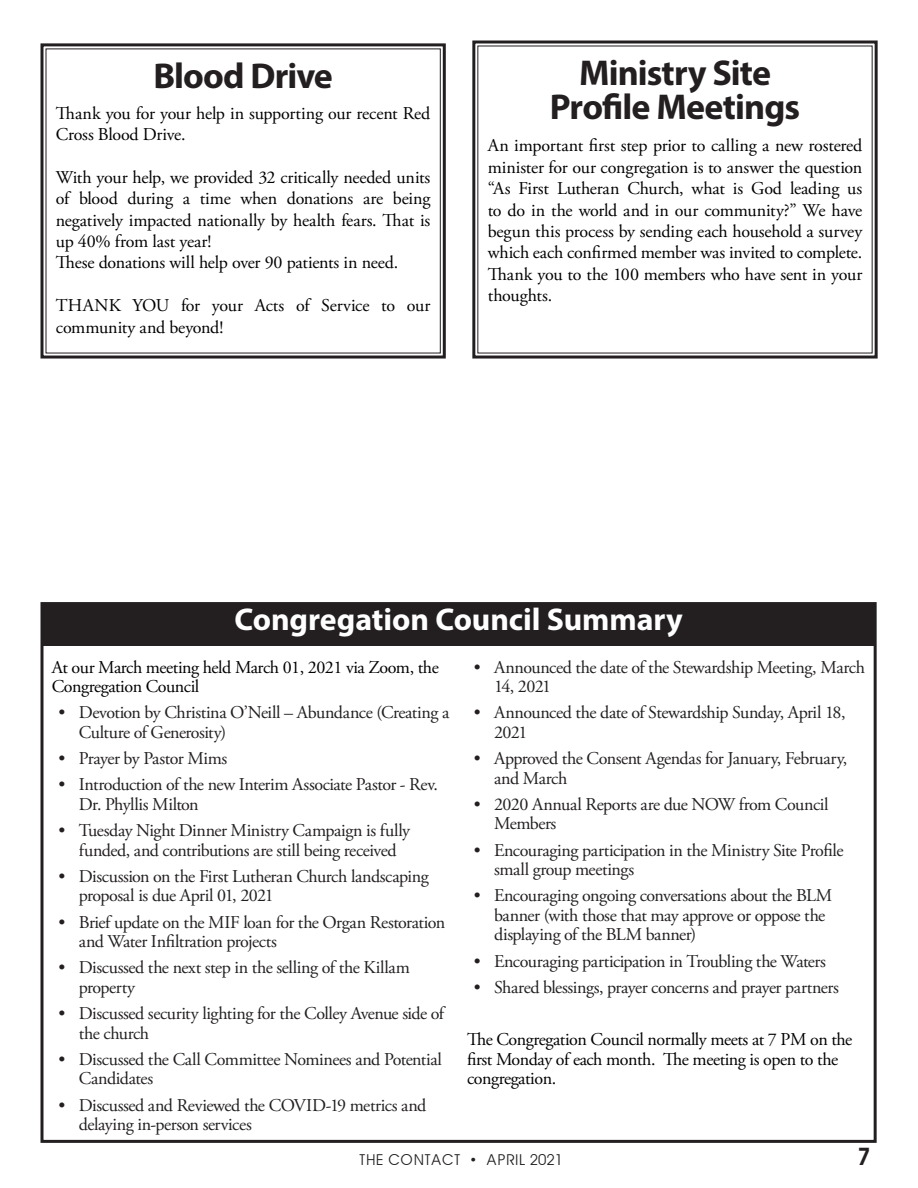
<style>
.page{position:relative;width:918px;height:1188px;background:#fff}
.page>*{position:absolute;margin:0;border:0;box-sizing:border-box;transform-origin:0 0}
.t1{font:700 36px/34.5px "Myriad Pro";letter-spacing:-.025em;color:#231f20;text-align:center}
.t2{font:700 31.5px "Myriad Pro";letter-spacing:-.005em;color:#fff}
.t3{font:600 24px "Avant Garde";color:#231f20}
.t4{font:18px/19.5px "Adobe Garamond Pro";letter-spacing:-.025em;color:#231f20}
.Names{font:18px/21.3px "Adobe Garamond Pro";letter-spacing:-.025em;color:#000}
.Names-2{font:18px/21.3px "Adobe Garamond Pro";letter-spacing:-.005em;color:#000}
.t5{font:15px "Avant Garde";color:#231f20}
</style>
<div class="page">
<div style="left:42px;top:603px;width:833px;height:43px;background:#231f20"></div>
<div style="left:40px;top:602px;width:837px;height:541px;border:3px solid #231f20"></div>
<svg style="left:40px;top:43px;width:406px;height:316px"></svg>
<svg style="left:472px;top:40px;width:406px;height:319px"></svg>
<p class="t1" style="left:153px;top:57px;width:181px">Blood Drive</p>
<p class="Names" style="left:56px;top:103px;width:376px">Thank you for your help in supporting our recent Red<br>Cross Blood Drive.</p>
<p class="Names" style="left:56px;top:167px;width:376px;text-align:justify">With your help, we provided 32 critically needed units of blood during a time when donations are being negatively impacted nationally by health fears. That is up 40% from last year!</p>
<p class="Names" style="left:56px;top:253px;width:344px">These donations will help over 90 patients in need.</p>
<p class="Names-2" style="left:56px;top:296px;width:376px">THANK YOU for your Acts of Service to our community and beyond!</p>
<p class="t1" style="left:550px;top:54px;width:252px">Ministry Site<br>Profile Meetings</p>
<p class="Names" style="left:488px;top:136px;width:376px;text-align:justify">An important first step prior to calling a new rostered minister for our congregation is to answer the question “As First Lutheran Church, what is God leading us to do in the world and in our community?” We have begun this process by sending each household a survey which each confirmed member was invited to complete.<br>Thank you to the 100 members who have sent in your thoughts.</p>
<p class="t2" style="left:235px;top:599px;width:450px">Congregation Council Summary</p>
<p class="Names" style="left:52px;top:658px;width:388px;line-height:19.5px">At our March meeting held March 01, 2021 via Zoom, the<br>Congregation Council</p>
<p class="t4" style="left:79px;top:703px;width:372px;text-indent:-20px">• Devotion by Christina O’Neill – Abundance (Creating a<br>Culture of Generosity)</p>
<p class="t4" style="left:59px;top:749px;width:170px">• Prayer by Pastor Mims</p>
<p class="t4" style="left:79px;top:775px;width:361px;text-indent:-20px">• Introduction of the new Interim Associate Pastor - Rev.<br>Dr. Phyllis Milton</p>
<p class="t4" style="left:59px;top:821px;width:353px;text-align:center">• Tuesday Night Dinner Ministry Campaign is fully funded, and contributions are still being received</p>
<p class="t4" style="left:79px;top:867px;width:351px;text-indent:-20px">• Discussion on the First Lutheran Church landscaping proposal is due April 01, 2021</p>
<p class="t4" style="left:79px;top:913px;width:368px;text-indent:-20px">• Brief update on the MIF loan for the Organ Restoration and Water Infiltration projects</p>
<p class="t4" style="left:79px;top:958px;width:333px;text-indent:-20px">• Discussed the next step in the selling of the Killam property</p>
<p class="t4" style="left:79px;top:1004px;width:367px;text-indent:-20px">• Discussed security lighting for the Colley Avenue side of the church</p>
<p class="t4" style="left:79px;top:1050px;width:365px;text-indent:-20px">• Discussed the Call Committee Nominees and Potential<br>Candidates</p>
<p class="t4" style="left:79px;top:1096px;width:349px;text-indent:-20px">• Discussed and Reviewed the COVID-19 metrics and delaying in-person services</p>
<p class="t4" style="left:494px;top:658px;width:372px;text-indent:-20px">• Announced the date of the Stewardship Meeting, March<br>14, 2021</p>
<p class="t4" style="left:494px;top:703px;width:353px;text-indent:-20px">• Announced the date of Stewardship Sunday, April 18,<br>2021</p>
<p class="t4" style="left:494px;top:749px;width:355px;text-indent:-20px">• Approved the Consent Agendas for January, February, and March</p>
<p class="t4" style="left:494px;top:795px;width:336px;text-indent:-20px">• 2020 Annual Reports are due NOW from Council<br>Members</p>
<p class="t4" style="left:494px;top:841px;width:351px;text-indent:-20px">• Encouraging participation in the Ministry Site Profile small group meetings</p>
<p class="t4" style="left:494px;top:886px;width:340px;text-indent:-20px">• Encouraging ongoing conversations about the BLM banner (with those that may approve or oppose the displaying of the BLM banner)</p>
<p class="t4" style="left:474px;top:952px;width:354px">• Encouraging participation in Troubling the Waters</p>
<p class="t4" style="left:474px;top:978px;width:367px">• Shared blessings, prayer concerns and prayer partners</p>
<p class="Names" style="left:467px;top:1030px;width:387px;line-height:19.5px">The Congregation Council normally meets at 7 PM on the first Monday of each month. The meeting is open to the congregation.</p>
<p class="t5" style="left:359px;top:1151px;width:205px">THE CONTACT • APRIL 2021</p>
<p class="t3" style="left:857px;top:1142px;width:15px">7</p>
</div>
